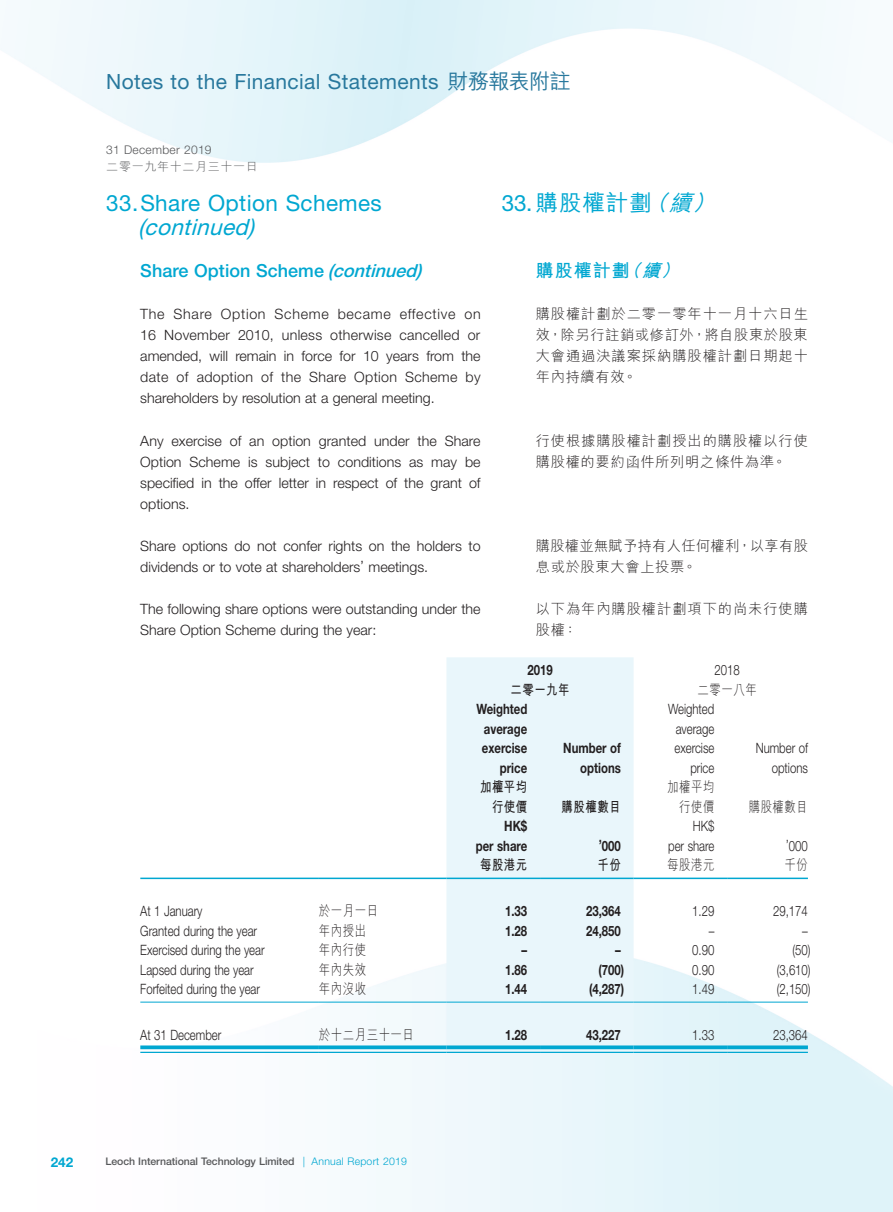
<style>
.page{position:relative;width:893px;height:1212px;background:#fff}
.page>*{position:absolute;margin:0;border:0;box-sizing:border-box;transform-origin:0 0}
.Heading_1{font:22.5px/24px "Helvetica Neue LT Std";letter-spacing:.02em;color:#00a7d1}
.C_Heading_1{font:500 22.5px "M Hei HK";letter-spacing:.04em;color:#00a7d1}
.t1{font:21px "Helvetica Neue LT Std";letter-spacing:.02em;color:#28789d}
.Heading_2{font:500 18px "Helvetica Neue LT Std";letter-spacing:.005em;color:#00a7d1}
.C_Heading_2{font:700 18px "M Hei HK";letter-spacing:.055em;color:#00a7d1}
.Body_Text{font:300 14.25px/21px "Helvetica Neue LT Std";color:#231f20;text-align:justify}
.Body_Text-2{font:300 14.25px "Helvetica Neue LT Std";color:#231f20;scale:.8 1}
.Body_Text-3{font:300 14.25px/21px "M Hei HK";letter-spacing:.05em;color:#231f20}
.Body_Text-4{font:700 14.25px "Helvetica Neue LT Std";color:#231f20;scale:.8 1}
.Body_Text-5{font:300 14.25px "M Hei HK";letter-spacing:.05em;color:#231f20;scale:.8 1}
.Body_Text-6{font:300 14.25px/21px "M Hei HK";letter-spacing:.02em;color:#231f20}
.Body_Text-7{font:700 14.25px "M Hei HK";letter-spacing:.05em;color:#231f20;scale:.8 1}
.t2{font:700 13.5px "Helvetica Neue LT Std";color:#00a7d1}
.t3{font:300 12px "Helvetica Neue LT Std";letter-spacing:.025em;color:#57585a}
.t4{font:300 12px "M Hei HK";letter-spacing:.06em;color:#57585a}
.t5{font:500 10.5px "Helvetica Neue LT Std";letter-spacing:-.005em;color:#57585a}
.s1{font-family:"M Hei HK";font-weight:500}
.s2{font-style:italic}
.s3{font-family:"Helvetica Neue LT Std";font-weight:400}
.s4{font-weight:300;color:#00a7d1}
</style>
<div class="page">
<div style="left:446px;top:657px;width:188px;height:395px;background:#e9f6fb"></div>
<hr style="left:140px;top:877px;width:179px;height:2px;background:#00a7d1">
<hr style="left:319px;top:877px;width:127px;height:2px;background:#00a7d1">
<hr style="left:446px;top:877px;width:94px;height:2px;background:#00a7d1">
<hr style="left:540px;top:877px;width:94px;height:2px;background:#00a7d1">
<hr style="left:634px;top:877px;width:93px;height:2px;background:#00a7d1">
<hr style="left:727px;top:877px;width:81px;height:2px;background:#00a7d1">
<hr style="left:140px;top:1002px;width:179px;height:1px;background:#00a7d1">
<hr style="left:319px;top:1002px;width:127px;height:1px;background:#00a7d1">
<hr style="left:446px;top:1002px;width:94px;height:1px;background:#00a7d1">
<hr style="left:540px;top:1002px;width:94px;height:1px;background:#00a7d1">
<hr style="left:634px;top:1002px;width:93px;height:1px;background:#00a7d1">
<hr style="left:727px;top:1002px;width:81px;height:1px;background:#00a7d1">
<svg style="left:140px;top:1045px;width:179px;height:4px"></svg>
<hr style="left:140px;top:1052px;width:179px;height:1px;background:#00a7d1">
<svg style="left:319px;top:1045px;width:127px;height:4px"></svg>
<hr style="left:319px;top:1052px;width:127px;height:1px;background:#00a7d1">
<svg style="left:446px;top:1045px;width:94px;height:4px"></svg>
<hr style="left:446px;top:1052px;width:94px;height:1px;background:#00a7d1">
<svg style="left:540px;top:1045px;width:94px;height:4px"></svg>
<hr style="left:540px;top:1052px;width:94px;height:1px;background:#00a7d1">
<svg style="left:634px;top:1045px;width:93px;height:4px"></svg>
<hr style="left:634px;top:1052px;width:93px;height:1px;background:#00a7d1">
<svg style="left:727px;top:1045px;width:81px;height:4px"></svg>
<hr style="left:727px;top:1052px;width:81px;height:1px;background:#00a7d1">
<h2 class="t1" style="left:106px;top:69px;width:466px">Notes to the Financial Statements <span class="s1">財務報表附註</span></h2>
<p class="t3" style="left:106px;top:143px;width:107px">31 December 2019</p>
<p class="t4" style="left:106px;top:160px;width:153px">二零一九年十二月三十一日</p>
<p class="Heading_1" style="left:138px;top:191px;width:245px;text-indent:-32px">33. Share Option Schemes <span class="s2">(continued)</span></p>
<p class="Heading_2" style="left:140px;top:260px;width:283px">Share Option Scheme <span class="s2">(continued)</span></p>
<p class="Body_Text" style="left:140px;top:304px;width:342px">The Share Option Scheme became effective on 16 November 2010, unless otherwise cancelled or amended, will remain in force for 10 years from the date of adoption of the Share Option Scheme by shareholders by resolution at a general meeting.</p>
<p class="Body_Text" style="left:140px;top:430px;width:342px">Any exercise of an option granted under the Share Option Scheme is subject to conditions as may be specified in the offer letter in respect of the grant of options.</p>
<p class="Body_Text" style="left:140px;top:535px;width:342px">Share options do not confer rights on the holders to dividends or to vote at shareholders’ meetings.</p>
<p class="Body_Text" style="left:140px;top:598px;width:342px">The following share options were outstanding under the<br>Share Option Scheme during the year:</p>
<p class="C_Heading_1" style="left:502px;top:187px;width:222px"><span class="s3">33.</span> 購股權計劃<span class="s2">（續）</span></p>
<p class="C_Heading_2" style="left:536px;top:258px;width:151px">購股權計劃<span class="s2">（續）</span></p>
<p class="Body_Text-3" style="left:536px;top:303px;width:274px;text-align:justify">購股權計劃於二零一零年十一月十六日生效，除另行註銷或修訂外，將自股東於股東大會通過決議案採納購股權計劃日期起十年內持續有效。</p>
<p class="Body_Text-3" style="left:536px;top:429px;width:274px">行使根據購股權計劃授出的購股權以行使購股權的要約函件所列明之條件為準。</p>
<p class="Body_Text-6" style="left:536px;top:534px;width:274px">購股權並無賦予持有人任何權利，以享有股息或於股東大會上投票。</p>
<p class="Body_Text-3" style="left:536px;top:597px;width:274px">以下為年內購股權計劃項下的尚未行使購股權：</p>
<p class="Body_Text-4" style="left:527px;top:661px;width:33px">2019</p>
<p class="Body_Text-2" style="left:714px;top:661px;width:33px">2018</p>
<p class="Body_Text-7" style="left:510px;top:679px;width:75px">二零一九年</p>
<p class="Body_Text-5" style="left:697px;top:682px;width:75px">二零一八年</p>
<p class="Body_Text-4" style="left:476px;top:700px;width:65px">Weighted</p>
<p class="Body_Text-4" style="left:484px;top:720px;width:56px">average</p>
<p class="Body_Text-4" style="left:482px;top:739px;width:58px">exercise</p>
<p class="Body_Text-4" style="left:500px;top:759px;width:36px">price</p>
<p class="Body_Text-2" style="left:668px;top:700px;width:59px">Weighted</p>
<p class="Body_Text-2" style="left:676px;top:720px;width:50px">average</p>
<p class="Body_Text-2" style="left:674px;top:739px;width:51px">exercise</p>
<p class="Body_Text-2" style="left:690px;top:759px;width:31px">price</p>
<p class="Body_Text-4" style="left:563px;top:739px;width:73px">Number of</p>
<p class="Body_Text-4" style="left:580px;top:759px;width:52px">options</p>
<p class="Body_Text-2" style="left:756px;top:739px;width:67px">Number of</p>
<p class="Body_Text-2" style="left:772px;top:759px;width:47px">options</p>
<p class="Body_Text-7" style="left:480px;top:776px;width:61px">加權平均</p>
<p class="Body_Text-7" style="left:492px;top:796px;width:46px">行使價</p>
<p class="Body_Text-7" style="left:562px;top:796px;width:75px">購股權數目</p>
<p class="Body_Text-4" style="left:504px;top:817px;width:30px">HK$</p>
<p class="Body_Text-4" style="left:476px;top:837px;width:66px">per share</p>
<p class="Body_Text-4" style="left:599px;top:837px;width:29px">’000</p>
<p class="Body_Text-5" style="left:667px;top:779px;width:61px">加權平均</p>
<p class="Body_Text-5" style="left:679px;top:799px;width:46px">行使價</p>
<p class="Body_Text-5" style="left:749px;top:799px;width:75px">購股權數目</p>
<p class="Body_Text-2" style="left:693px;top:817px;width:29px">HK$</p>
<p class="Body_Text-2" style="left:668px;top:837px;width:59px">per share</p>
<p class="Body_Text-2" style="left:786px;top:837px;width:29px">’000</p>
<p class="Body_Text-7" style="left:480px;top:854px;width:61px">每股港元</p>
<p class="Body_Text-7" style="left:597px;top:854px;width:31px">千份</p>
<p class="Body_Text-5" style="left:667px;top:857px;width:61px">每股港元</p>
<p class="Body_Text-5" style="left:785px;top:857px;width:31px">千份</p>
<p class="Body_Text-2" style="left:140px;top:902px;width:79px">At 1 January</p>
<p class="Body_Text-5" style="left:319px;top:904px;width:75px">於一月一日</p>
<p class="Body_Text-4" style="left:505px;top:902px;width:29px">1.33</p>
<p class="Body_Text-4" style="left:586px;top:902px;width:45px">23,364</p>
<p class="Body_Text-2" style="left:692px;top:902px;width:29px">1.29</p>
<p class="Body_Text-2" style="left:773px;top:902px;width:45px">29,174</p>
<p class="Body_Text-2" style="left:140px;top:922px;width:148px">Granted during the year</p>
<p class="Body_Text-5" style="left:319px;top:923px;width:61px">年內授出</p>
<p class="Body_Text-4" style="left:505px;top:922px;width:29px">1.28</p>
<p class="Body_Text-4" style="left:586px;top:922px;width:45px">24,850</p>
<p class="Body_Text-2" style="left:709px;top:922px;width:9px">–</p>
<p class="Body_Text-2" style="left:802px;top:922px;width:9px">–</p>
<p class="Body_Text-2" style="left:140px;top:941px;width:157px">Exercised during the year</p>
<p class="Body_Text-5" style="left:319px;top:943px;width:61px">年內行使</p>
<p class="Body_Text-4" style="left:522px;top:941px;width:9px">–</p>
<p class="Body_Text-4" style="left:615px;top:941px;width:9px">–</p>
<p class="Body_Text-2" style="left:692px;top:941px;width:29px">0.90</p>
<p class="Body_Text-2" style="left:793px;top:941px;width:24px">(50)</p>
<p class="Body_Text-2" style="left:140px;top:961px;width:143px">Lapsed during the year</p>
<p class="Body_Text-5" style="left:319px;top:962px;width:61px">年內失效</p>
<p class="Body_Text-4" style="left:505px;top:961px;width:29px">1.86</p>
<p class="Body_Text-4" style="left:598px;top:961px;width:34px">(700)</p>
<p class="Body_Text-2" style="left:692px;top:961px;width:29px">0.90</p>
<p class="Body_Text-2" style="left:777px;top:961px;width:44px">(3,610)</p>
<p class="Body_Text-2" style="left:140px;top:980px;width:151px">Forfeited during the year</p>
<p class="Body_Text-5" style="left:319px;top:982px;width:61px">年內沒收</p>
<p class="Body_Text-4" style="left:505px;top:980px;width:29px">1.44</p>
<p class="Body_Text-4" style="left:589px;top:980px;width:45px">(4,287)</p>
<p class="Body_Text-2" style="left:692px;top:980px;width:29px">1.49</p>
<p class="Body_Text-2" style="left:777px;top:980px;width:44px">(2,150)</p>
<p class="Body_Text-2" style="left:140px;top:1026px;width:103px">At 31 December</p>
<p class="Body_Text-5" style="left:319px;top:1027px;width:120px">於十二月三十一日</p>
<p class="Body_Text-4" style="left:505px;top:1026px;width:29px">1.28</p>
<p class="Body_Text-4" style="left:586px;top:1026px;width:45px">43,227</p>
<p class="Body_Text-2" style="left:692px;top:1026px;width:29px">1.33</p>
<p class="Body_Text-2" style="left:773px;top:1026px;width:45px">23,364</p>
<p class="t2" style="left:51px;top:1154px;width:24px">242</p>
<p class="t5" style="left:106px;top:1155px;width:303px">Leoch International Technology Limited <span class="s4">| Annual Report 2019</span></p>
</div>
